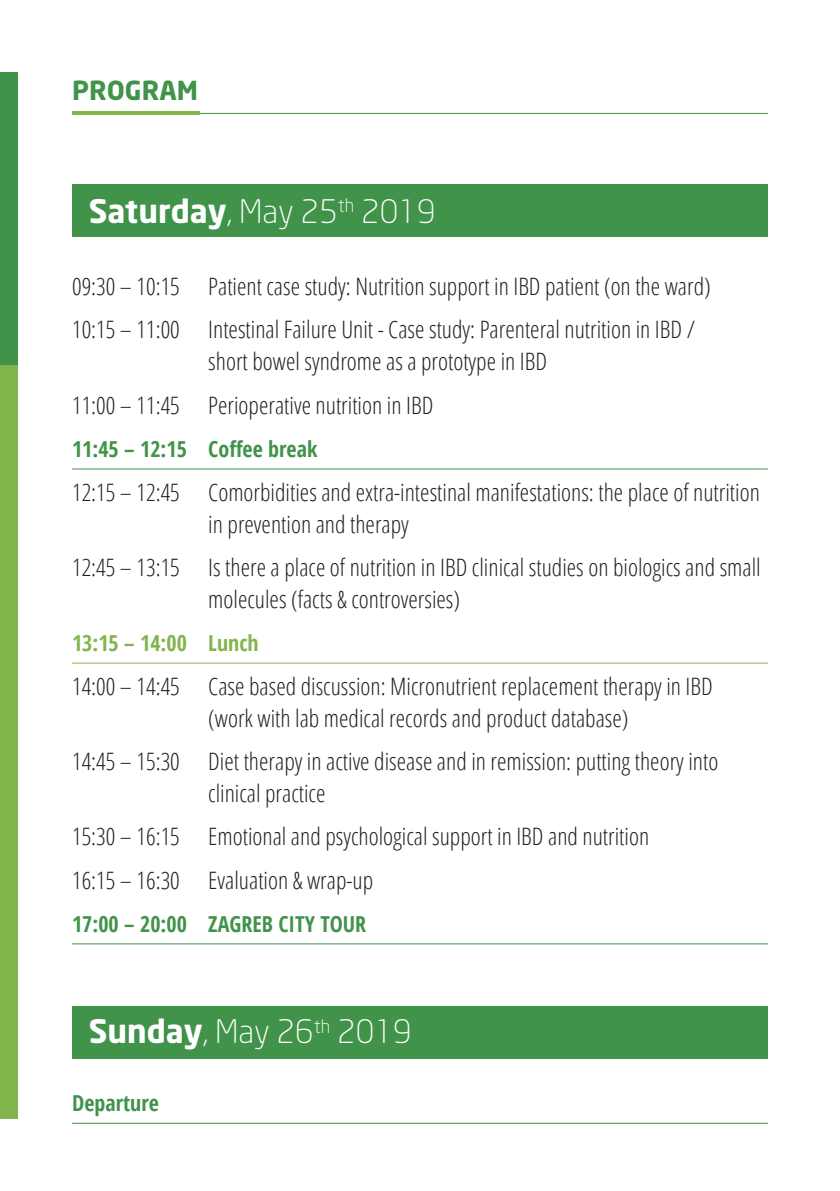
<style>
.page{position:relative;width:840px;height:1191px;background:#fff}
.page>*{position:absolute;margin:0;border:0;box-sizing:border-box;transform-origin:0 0}
.t1{font:300 32px "Neo Sans";color:#fff}
.t2{font:700 26px "Neo Sans";color:#41934a}
.t3{font:300 condensed 24px/32px "Open Sans";color:#231f20}
.t4{font:700 condensed 22px "Open Sans";color:#41934a}
.t5{font:700 condensed 22px "Open Sans";color:#82b54c}
.s1{font-weight:700}
</style>
<div class="page">
<div style="left:72px;top:1006px;width:695px;height:52px;background:#41934a"></div>
<div style="left:72px;top:184px;width:695px;height:53px;background:#41934a"></div>
<hr style="left:72px;top:468px;width:695px;height:1px;background:#41934a">
<hr style="left:72px;top:662px;width:695px;height:1px;background:#82b54c">
<hr style="left:72px;top:943px;width:695px;height:1px;background:#41934a">
<hr style="left:72px;top:1122px;width:695px;height:1px;background:#41934a">
<div style="left:0;top:72px;width:17px;height:294px;background:#41934a"></div>
<div style="left:0;top:366px;width:17px;height:753px;background:#82b54c"></div>
<hr style="left:72px;top:113px;width:695px;height:1px;background:#41934a">
<hr style="left:72px;top:111px;width:127px;height:4px;background:#82b54c">
<p class="t2" style="left:72px;top:79px;width:127px">PROGRAM</p>
<h1 class="t1" style="left:89px;top:197px;width:348px"><span class="s1">Saturday</span>, May 25<sup>th</sup> 2019</h1>
<p class="t3" style="left:72px;top:264px;width:640px;line-height:43.4px">09:30 – 10:15 Patient case study: Nutrition support in IBD patient (on the ward)<br>10:15 – 11:00 Intestinal Failure Unit - Case study: Parenteral nutrition in IBD /</p>
<p class="t3" style="left:72px;top:339px;width:476px;line-height:43.4px;text-indent:136px">short bowel syndrome as a prototype in IBD<br>11:00 – 11:45 Perioperative nutrition in IBD</p>
<p class="t4" style="left:72px;top:434px;width:247px">11:45 – 12:15 Coffee break</p>
<p class="t3" style="left:208px;top:475px;width:553px;text-indent:-136px">12:15 – 12:45 Comorbidities and extra-intestinal manifestations: the place of nutrition in prevention and therapy</p>
<p class="t3" style="left:208px;top:550px;width:553px;text-indent:-136px">12:45 – 13:15 Is there a place of nutrition in IBD clinical studies on biologics and small molecules (facts &amp; controversies)</p>
<p class="t5" style="left:72px;top:628px;width:188px">13:15 – 14:00 Lunch</p>
<p class="t3" style="left:208px;top:669px;width:505px;text-indent:-136px">14:00 – 14:45 Case based discussion: Micronutrient replacement therapy in IBD (work with lab medical records and product database)</p>
<p class="t3" style="left:208px;top:744px;width:511px;text-indent:-136px">14:45 – 15:30 Diet therapy in active disease and in remission: putting theory into clinical practice</p>
<p class="t3" style="left:72px;top:814px;width:578px;line-height:43.4px">15:30 – 16:15 Emotional and psychological support in IBD and nutrition<br>16:15 – 16:30 Evaluation &amp; wrap-up</p>
<p class="t4" style="left:72px;top:908px;width:295px">17:00 – 20:00 ZAGREB CITY TOUR</p>
<h1 class="t1" style="left:89px;top:1017px;width:324px"><span class="s1">Sunday</span>, May 26<sup>th</sup> 2019</h1>
<p class="t4" style="left:72px;top:1088px;width:88px">Departure</p>
</div>
